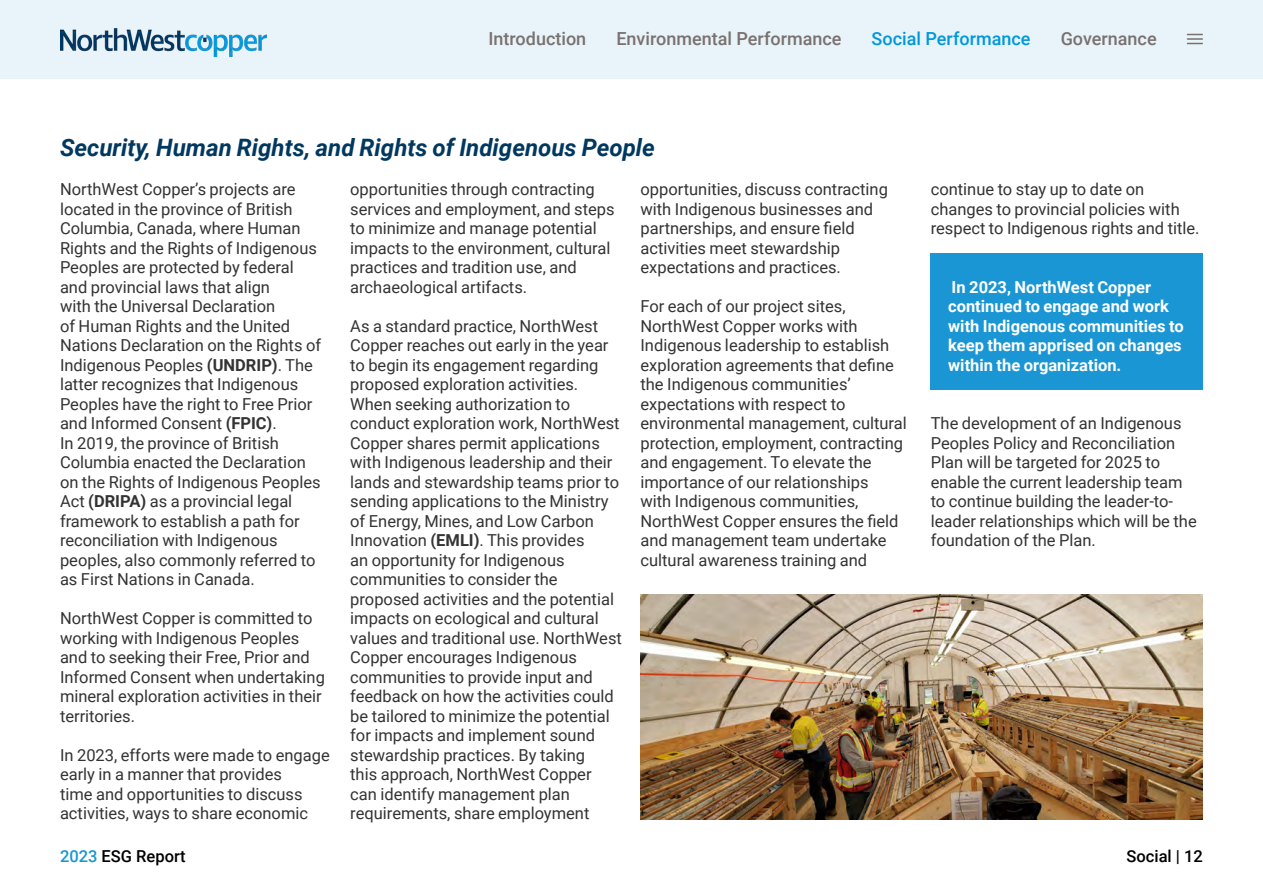
<style>
.page{position:relative;width:1263px;height:893px;background:#fff}
.page>*{position:absolute;margin:0;border:0;box-sizing:border-box;transform-origin:0 0}
.t1{font:italic 700 24px "Roboto";color:#003860}
.t2{font:500 18px "Roboto";color:#79716f}
.t3{font:500 18px "Roboto";color:#0098db}
.t4{font:16.5px/19.5px "Roboto";color:#333}
.t5{font:700 16.5px/19.5px "Roboto";color:#fff}
.t6{font:500 16.5px "Roboto";color:#000}
.s1{font-weight:700}
.s2{color:#1a96d4}
</style>
<div class="page">
<div style="left:931px;top:254px;width:272px;height:136px;background:#1a96d4"></div>
<img style="left:640px;top:594px;width:563px;height:225px">
<div style="left:0;top:0;width:1263px;height:78px;background:#e8f4fa"></div>
<img style="left:60px;top:29px;width:206px;height:27px">
<svg style="left:1187px;top:34px;width:16px;height:10px"></svg>
<p class="t2" style="left:488px;top:26px;width:99px">Introduction</p>
<p class="t2" style="left:616px;top:26px;width:227px">Environmental Performance</p>
<p class="t3" style="left:872px;top:26px;width:160px">Social Performance</p>
<p class="t2" style="left:1061px;top:26px;width:97px">Governance</p>
<h1 class="t1" style="left:60px;top:131px;width:596px">Security, Human Rights, and Rights of Indigenous People</h1>
<p class="t4" style="left:60px;top:179px;width:263px">NorthWest Copper’s projects are located in the province of British<br>Columbia, Canada, where Human<br>Rights and the Rights of Indigenous<br>Peoples are protected by federal and provincial laws that align<br>with the Universal Declaration<br>of Human Rights and the United<br>Nations Declaration on the Rights of<br>Indigenous Peoples <span class="s1">(UNDRIP)</span>. The latter recognizes that Indigenous<br>Peoples have the right to Free Prior and Informed Consent <span class="s1">(FPIC)</span>.<br>In 2019, the province of British<br>Columbia enacted the Declaration on the Rights of Indigenous Peoples<br>Act <span class="s1">(DRIPA)</span> as a provincial legal framework to establish a path for reconciliation with Indigenous peoples, also commonly referred to as First Nations in Canada.</p>
<p class="t4" style="left:60px;top:608px;width:266px">NorthWest Copper is committed to working with Indigenous Peoples and to seeking their Free, Prior and<br>Informed Consent when undertaking mineral exploration activities in their territories.</p>
<p class="t4" style="left:60px;top:744px;width:271px">In 2023, efforts were made to engage early in a manner that provides<br>time and opportunities to discuss activities, ways to share economic</p>
<p class="t6" style="left:60px;top:844px;width:127px"><span class="s2">2023</span> ESG Report</p>
<p class="t6" style="left:1126px;top:844px;width:78px">Social | 12</p>
<p class="t4" style="left:931px;top:179px;width:270px">continue to stay up to date on changes to provincial policies with respect to Indigenous rights and title.</p>
<p class="t4" style="left:640px;top:179px;width:249px">opportunities, discuss contracting with Indigenous businesses and partnerships, and ensure field activities meet stewardship expectations and practices.</p>
<p class="t4" style="left:640px;top:296px;width:268px">For each of our project sites,<br>NorthWest Copper works with<br>Indigenous leadership to establish exploration agreements that define the Indigenous communities’ expectations with respect to environmental management, cultural protection, employment, contracting and engagement. To elevate the importance of our relationships<br>with Indigenous communities,<br>NorthWest Copper ensures the field and management team undertake cultural awareness training and</p>
<p class="t4" style="left:350px;top:179px;width:266px">opportunities through contracting services and employment, and steps to minimize and manage potential impacts to the environment, cultural practices and tradition use, and archaeological artifacts.</p>
<p class="t5" style="left:948px;top:276px;width:237px">In 2023, NorthWest Copper continued to engage and work with Indigenous communities to keep them apprised on changes within the organization.</p>
<p class="t4" style="left:350px;top:315px;width:273px">As a standard practice, NorthWest Copper reaches out early in the year to begin its engagement regarding proposed exploration activities.<br>When seeking authorization to conduct exploration work, NorthWest Copper shares permit applications with Indigenous leadership and their lands and stewardship teams prior to sending applications to the Ministry of Energy, Mines, and Low Carbon Innovation <span class="s1">(EMLI)</span>. This provides<br>an opportunity for Indigenous communities to consider the proposed activities and the potential impacts on ecological and cultural values and traditional use. NorthWest Copper encourages Indigenous communities to provide input and feedback on how the activities could be tailored to minimize the potential for impacts and implement sound stewardship practices. By taking<br>this approach, NorthWest Copper can identify management plan requirements, share employment</p>
<p class="t4" style="left:931px;top:413px;width:267px">The development of an Indigenous Peoples Policy and Reconciliation Plan will be targeted for 2025 to enable the current leadership team to continue building the leader-to&shy;leader relationships which will be the foundation of the Plan.</p>
</div>
